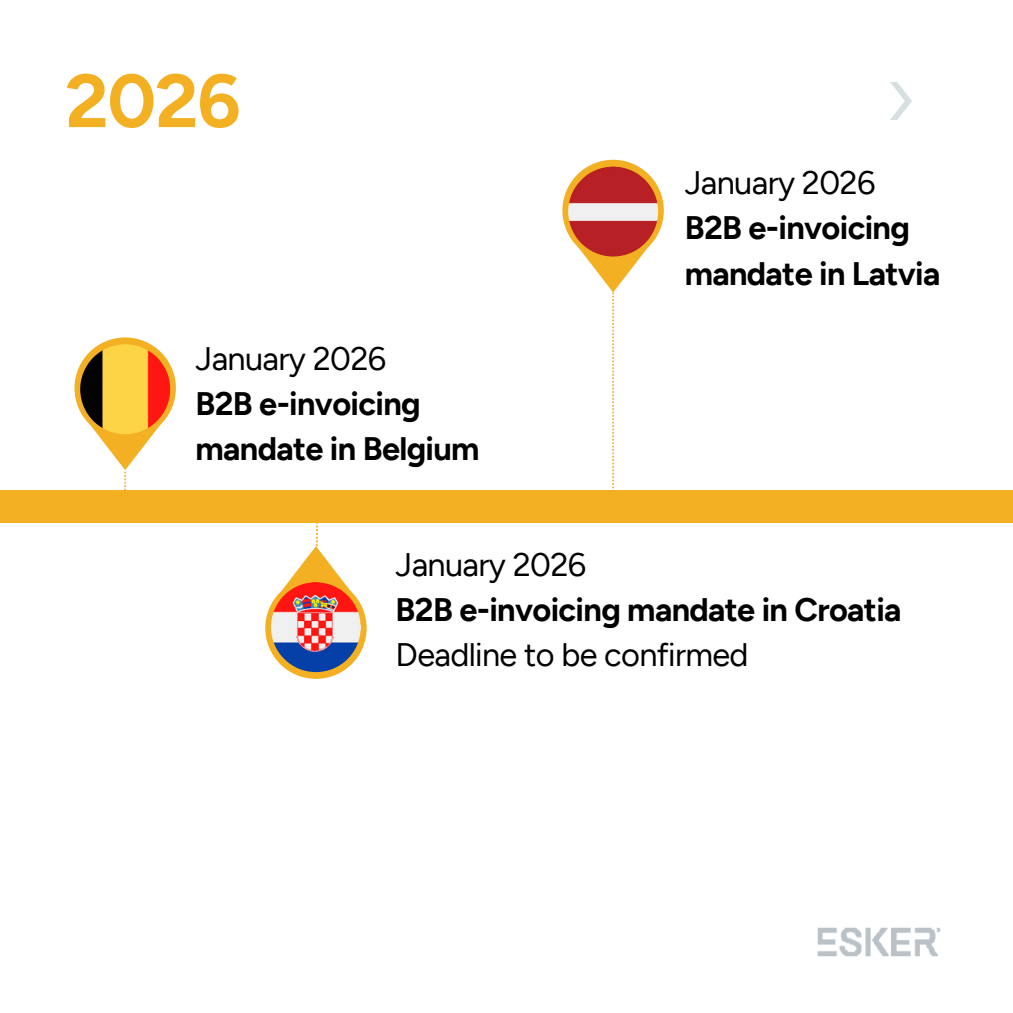
<style>
.page{position:relative;width:1013px;height:1013px;background:#fff}
.page>*{position:absolute;margin:0;border:0;box-sizing:border-box;transform-origin:0 0}
.t1{font:700 75px "Figtree";color:#f2b022}
.t2{font:700 32.5px "Figtree";letter-spacing:-.02em;color:#000}
.t3{font:32.5px "Figtree";letter-spacing:-.02em;color:#000}
</style>
<div class="page">
<img style="left:817px;top:927px;width:123px;height:29px">
<svg style="left:0;top:522px;width:895px;height:1px"></svg>
<div style="left:0;top:490px;width:1012px;height:32px;background:#f2b022"></div>
<div style="left:74px;top:337px;width:102px;height:102px;background:#f2b022;border-radius:50%"></div>
<img style="left:80px;top:344px;width:90px;height:90px;border-radius:50%">
<svg style="left:81px;top:413px;width:88px;height:77px"></svg>
<div style="left:265px;top:577px;width:101px;height:102px;background:#f2b022;border-radius:50%"></div>
<img style="left:271px;top:582px;width:90px;height:90px;border-radius:50%">
<svg style="left:272px;top:522px;width:88px;height:81px"></svg>
<div style="left:562px;top:160px;width:102px;height:101px;background:#f2b022;border-radius:50%"></div>
<svg style="left:569px;top:236px;width:88px;height:253px"></svg>
<img style="left:568px;top:166px;width:90px;height:90px;border-radius:50%">
<img style="left:891px;top:83px;width:20px;height:36px">
<h1 class="t1" style="left:65px;top:56px;width:177px">2026</h1>
<p class="t3" style="left:195px;top:339px;width:192px">January 2026</p>
<p class="t2" style="left:195px;top:384px;width:227px">B2B e-invoicing</p>
<p class="t2" style="left:195px;top:429px;width:285px">mandate in Belgium</p>
<p class="t3" style="left:684px;top:163px;width:192px">January 2026</p>
<p class="t2" style="left:684px;top:208px;width:227px">B2B e-invoicing</p>
<p class="t2" style="left:684px;top:253px;width:257px">mandate in Latvia</p>
<p class="t3" style="left:395px;top:544px;width:192px">January 2026</p>
<p class="t2" style="left:395px;top:589px;width:507px">B2B e-invoicing mandate in Croatia</p>
<p class="t3" style="left:395px;top:634px;width:354px">Deadline to be confirmed</p>
</div>
